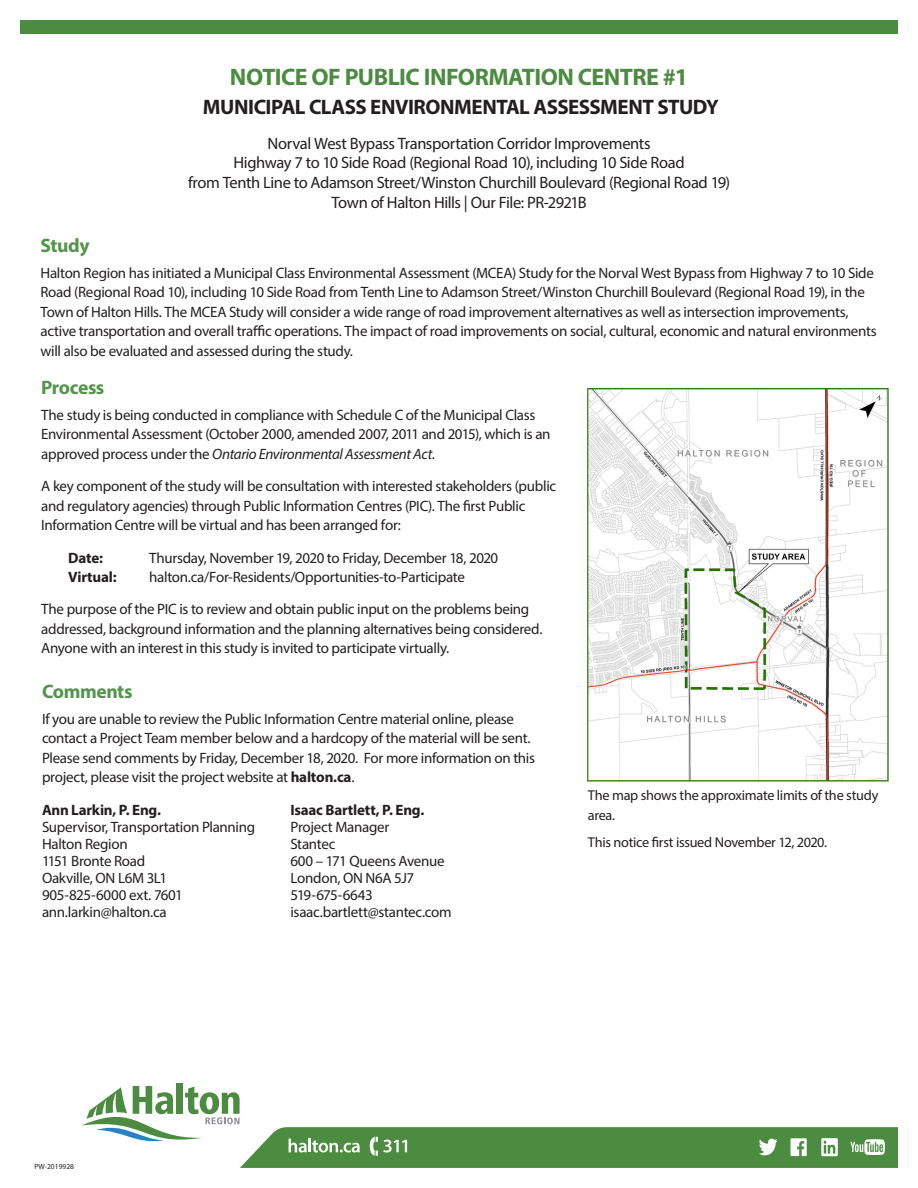
<style>
.page{position:relative;width:918px;height:1188px;background:#fff}
.page>*{position:absolute;margin:0;border:0;box-sizing:border-box;transform-origin:0 0}
.body{font:700 24px "Myriad Pro";letter-spacing:-.02em;color:#4c8c40}
.body-2{font:700 21px "Myriad Pro";letter-spacing:-.025em;color:#231f20}
.body-3{font:700 19.5px "Myriad Pro";letter-spacing:-.02em;color:#54944d}
.body-4{font:16.5px "Myriad Pro";letter-spacing:-.025em;color:#231f20}
.body-5{font:15px/19.5px "Myriad Pro";letter-spacing:-.02em;color:#231f20}
.body-6{font:700 15px "Myriad Pro";letter-spacing:-.015em;color:#231f20}
.body-7{font:15px "Myriad Pro";letter-spacing:-.055em;color:#231f20}
.body-8{font:14.25px/19.5px "Myriad Pro";letter-spacing:-.02em;color:#231f20}
.t1{font:7.5px "Myriad Pro";color:#231f20}
.s1{font-style:italic}
.s2{font-weight:700}
</style>
<div class="page">
<div style="left:177px;top:1084px;width:6px;height:30px;background:#4c8c40"></div>
<div style="left:20px;top:20px;width:878px;height:14px;background:#4c8c40"></div>
<svg style="left:81px;top:1086px;width:817px;height:82px"></svg>
<img style="left:587px;top:388px;width:302px;height:394px">
<p class="body" style="left:230px;top:61px;width:460px">NOTICE OF PUBLIC INFORMATION CENTRE #1</p>
<p class="body-2" style="left:203px;top:93px;width:518px">MUNICIPAL CLASS ENVIRONMENTAL ASSESSMENT STUDY</p>
<p class="body-4" style="left:268px;top:133px;width:385px">Norval West Bypass Transportation Corridor Improvements</p>
<p class="body-4" style="left:234px;top:153px;width:453px">Highway 7 to 10 Side Road (Regional Road 10), including 10 Side Road</p>
<p class="body-4" style="left:188px;top:173px;width:544px">from Tenth Line to Adamson Street/Winston Churchill Boulevard (Regional Road 19)</p>
<p class="body-4" style="left:332px;top:193px;width:257px">Town of Halton Hills | Our File: PR-2921B</p>
<p class="body-3" style="left:40px;top:232px;width:51px">Study</p>
<p class="body-5" style="left:40px;top:263px;width:838px">Halton Region has initiated a Municipal Class Environmental Assessment (MCEA) Study for the Norval West Bypass from Highway 7 to 10 Side Road (Regional Road 10), including 10 Side Road from Tenth Line to Adamson Street/Winston Churchill Boulevard (Regional Road 19), in the Town of Halton Hills. The MCEA Study will consider a wide range of road improvement alternatives as well as intersection improvements, active transportation and overall traffic operations. The impact of road improvements on social, cultural, economic and natural environments will also be evaluated and assessed during the study.</p>
<p class="body-3" style="left:41px;top:375px;width:65px">Process</p>
<p class="body-5" style="left:41px;top:405px;width:511px">The study is being conducted in compliance with Schedule C of the Municipal Class<br>Environmental Assessment (October 2000, amended 2007, 2011 and 2015), which is an approved process under the <span class="s1">Ontario Environmental Assessment Act</span>.</p>
<p class="body-5" style="left:41px;top:476px;width:517px">A key component of the study will be consultation with interested stakeholders (public and regulatory agencies) through Public Information Centres (PIC). The first Public<br>Information Centre will be virtual and has been arranged for:</p>
<p class="body-6" style="left:68px;top:548px;width:36px">Date:</p>
<p class="body-5" style="left:149px;top:548px;width:351px">Thursday, November 19, 2020 to Friday, December 18, 2020</p>
<p class="body-6" style="left:68px;top:567px;width:50px">Virtual:</p>
<p class="body-5" style="left:149px;top:567px;width:317px">halton.ca/For-Residents/Opportunities-to-Participate</p>
<p class="body-5" style="left:41px;top:599px;width:503px">The purpose of the PIC is to review and obtain public input on the problems being addressed, background information and the planning alternatives being considered.<br>Anyone with an interest in this study is invited to participate virtually.</p>
<p class="body-3" style="left:42px;top:678px;width:92px">Comments</p>
<p class="body-5" style="left:42px;top:709px;width:495px">If you are unable to review the Public Information Centre material online, please contact a Project Team member below and a hardcopy of the material will be sent.<br>Please send comments by Friday, December 18, 2020. For more information on this project, please visit the project website at <span class="s2">halton.ca</span>.</p>
<p class="body-6" style="left:42px;top:800px;width:121px">Ann Larkin, P. Eng.</p>
<p class="body-5" style="left:42px;top:817px;width:215px">Supervisor, Transportation Planning</p>
<p class="body-5" style="left:42px;top:834px;width:87px">Halton Region</p>
<p class="body-5" style="left:42px;top:851px;width:105px">1151 Bronte Road</p>
<p class="body-5" style="left:42px;top:868px;width:127px">Oakville, ON L6M 3L1</p>
<p class="body-5" style="left:42px;top:885px;width:142px">905-825-6000 ext. 7601</p>
<p class="body-5" style="left:42px;top:902px;width:126px">ann.larkin@halton.ca</p>
<p class="body-6" style="left:290px;top:800px;width:135px">Isaac Bartlett, P. Eng.</p>
<p class="body-5" style="left:290px;top:817px;width:100px">Project Manager</p>
<p class="body-5" style="left:290px;top:834px;width:47px">Stantec</p>
<p class="body-5" style="left:290px;top:851px;width:156px">600 – 171 Queens Avenue</p>
<p class="body-5" style="left:290px;top:868px;width:125px">London, ON N6A 5J7</p>
<p class="body-7" style="left:290px;top:886px;width:84px">519-675-6643</p>
<p class="body-5" style="left:290px;top:902px;width:163px">isaac.bartlett@stantec.com</p>
<p class="body-8" style="left:588px;top:786px;width:292px">The map shows the approximate limits of the study area.</p>
<p class="body-8" style="left:588px;top:832px;width:241px">This notice first issued November 12, 2020.</p>
<p class="t1" style="left:35px;top:1162px;width:41px">PW-2019928</p>
</div>
